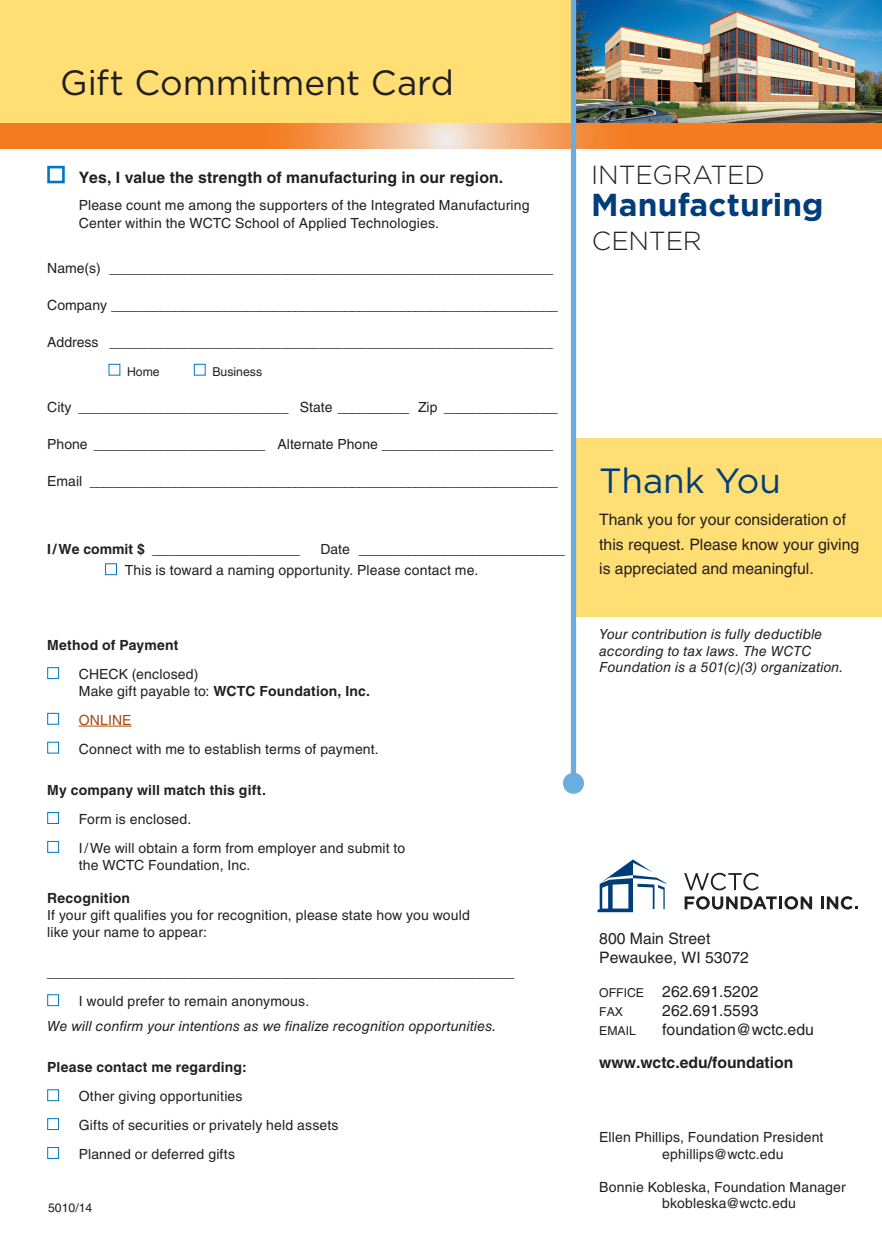
<style>
.page{position:relative;width:882px;height:1260px;background:#fff}
.page>*{position:absolute;margin:0;border:0;box-sizing:border-box;transform-origin:0 0}
.t1{font:35px "Gotham";letter-spacing:-.005em;color:#231f20}
.t2{font:35px "Gotham";letter-spacing:-.005em;color:#003e7a}
.t3{font:700 31.68px "Gotham";letter-spacing:.005em;color:#003e7a}
.t4{font:300 26.07px "Gotham";letter-spacing:-.01em;color:#231f20}
.t5{font:15.75px/24.5px "Helvetica LT Std";color:#231f20}
.t6{font:700 15.75px "Helvetica LT Std";letter-spacing:.005em;color:#231f20}
.t7{font:14px/16.8px "Helvetica LT Std";letter-spacing:.01em;color:#231f20}
.t8{font:italic 14px/16.8px "Helvetica LT Std";letter-spacing:.01em;color:#231f20}
.t9{font:700 14px "Helvetica LT Std";letter-spacing:.015em;color:#231f20}
.t10{font:14px "Helvetica LT Std";letter-spacing:.01em;color:#a84b0d}
.t11{font:12.25px "Helvetica LT Std";color:#231f20}
.s1{font-weight:700}
.s2{font-size:12.25px}
</style>
<div class="page">
<div style="left:574px;top:438px;width:308px;height:179px;background:#ffde74"></div>
<img style="left:576px;top:0;width:306px;height:124px">
<div style="left:109px;top:364px;width:11px;height:12px;border:1px solid #0077c0"></div>
<div style="left:194px;top:364px;width:12px;height:12px;border:1px solid #0077c0"></div>
<div style="left:105px;top:563px;width:12px;height:12px;border:1px solid #0077c0"></div>
<div style="left:0;top:0;width:574px;height:128px;background:#ffde74"></div>
<svg style="left:0;top:124px;width:882px;height:25px;background:#f38e42"></svg>
<div style="left:571px;top:0;width:5px;height:783px;background:#6caddf"></div>
<div style="left:563px;top:773px;width:21px;height:21px;background:#6caddf;border-radius:50%"></div>
<div style="left:47px;top:166px;width:18px;height:17px;border:3px solid #0077c0"></div>
<svg style="left:597px;top:859px;width:69px;height:53px"></svg>
<svg style="left:685px;top:896px;width:127px;height:14px"></svg>
<svg style="left:821px;top:896px;width:37px;height:14px"></svg>
<svg style="left:684px;top:873px;width:75px;height:17px"></svg>
<hr style="left:79px;top:726px;width:53px;height:1px;background:#a84b0d">
<div style="left:47px;top:667px;width:12px;height:12px;border:1px solid #0077c0"></div>
<div style="left:47px;top:713px;width:12px;height:12px;border:1px solid #0077c0"></div>
<div style="left:47px;top:742px;width:12px;height:12px;border:1px solid #0077c0"></div>
<div style="left:47px;top:812px;width:12px;height:12px;border:1px solid #0077c0"></div>
<div style="left:47px;top:841px;width:12px;height:12px;border:1px solid #0077c0"></div>
<div style="left:47px;top:994px;width:12px;height:12px;border:1px solid #0077c0"></div>
<div style="left:47px;top:1089px;width:12px;height:12px;border:1px solid #0077c0"></div>
<div style="left:47px;top:1118px;width:12px;height:12px;border:1px solid #0077c0"></div>
<div style="left:47px;top:1147px;width:12px;height:12px;border:1px solid #0077c0"></div>
<h1 class="t1" style="left:60px;top:60px;width:395px">Gift Commitment Card</h1>
<p class="t6" style="left:79px;top:168px;width:426px">Yes, I value the strength of manufacturing in our region.</p>
<p class="t7" style="left:79px;top:195px;width:452px;line-height:18.4px">Please count me among the supporters of the Integrated Manufacturing<br>Center within the WCTC School of Applied Technologies.</p>
<p class="t7" style="left:47px;top:260px;width:507px">Name(s) _________________________________________________________</p>
<p class="t7" style="left:47px;top:297px;width:512px">Company _______________________________________________________________</p>
<p class="t7" style="left:47px;top:333px;width:507px">Address _________________________________________________________</p>
<p class="t11" style="left:127px;top:364px;width:34px">Home</p>
<p class="t11" style="left:212px;top:364px;width:51px">Business</p>
<p class="t7" style="left:47px;top:399px;width:512px">City ___________________________ State __________ Zip ________________</p>
<p class="t7" style="left:47px;top:436px;width:507px">Phone ______________________ Alternate Phone ______________________</p>
<p class="t7" style="left:47px;top:473px;width:512px">Email __________________________________________________________________</p>
<p class="t9" style="left:47px;top:541px;width:254px">I/We commit $ ____________________</p>
<p class="t7" style="left:125px;top:539px;width:442px;line-height:21px;text-indent:196px">Date _____________________________<br>This is toward a naming opportunity. Please contact me.</p>
<p class="t9" style="left:47px;top:637px;width:133px">Method of Payment</p>
<p class="t7" style="left:79px;top:666px;width:293px">CHECK (enclosed)<br>Make gift payable to: <span class="s1">WCTC Foundation, Inc.</span></p>
<p class="t10" style="left:79px;top:712px;width:54px">ONLINE</p>
<p class="t7" style="left:79px;top:740px;width:302px">Connect with me to establish terms of payment.</p>
<p class="t9" style="left:47px;top:782px;width:220px">My company will match this gift.</p>
<p class="t7" style="left:79px;top:805px;width:328px;line-height:28.9px">Form is enclosed.<br>I/We will obtain a form from employer and submit to</p>
<p class="t7" style="left:79px;top:856px;width:173px">the WCTC Foundation, Inc.</p>
<p class="t9" style="left:47px;top:890px;width:84px">Recognition</p>
<p class="t7" style="left:47px;top:907px;width:424px">If your gift qualifies you for recognition, please state how you would like your name to appear:</p>
<p class="t7" style="left:79px;top:958px;width:437px;line-height:28.9px;text-indent:-32px">____________________________________________________________<br>I would prefer to remain anonymous.</p>
<p class="t8" style="left:47px;top:1017px;width:451px">We will confirm your intentions as we finalize recognition opportunities.</p>
<p class="t9" style="left:47px;top:1059px;width:201px">Please contact me regarding:</p>
<p class="t7" style="left:79px;top:1082px;width:261px;line-height:28.9px">Other giving opportunities<br>Gifts of securities or privately held assets<br>Planned or deferred gifts</p>
<p class="t11" style="left:48px;top:1201px;width:46px">5010/14</p>
<h3 class="t4" style="left:591px;top:158px;width:175px">INTEGRATED</h3>
<h2 class="t3" style="left:591px;top:184px;width:234px">Manufacturing</h2>
<h3 class="t4" style="left:592px;top:224px;width:111px">CENTER</h3>
<h1 class="t2" style="left:599px;top:458px;width:183px">Thank You</h1>
<p class="t5" style="left:599px;top:508px;width:261px">Thank you for your consideration of this request. Please know your giving is appreciated and meaningful.</p>
<p class="t8" style="left:599px;top:626px;width:246px">Your contribution is fully deductible according to tax laws. The WCTC<br>Foundation is a 501(c)(3) organization.</p>
<p class="t5" style="left:599px;top:929px;width:151px;line-height:18.9px">800 Main Street<br>Pewaukee, WI 53072</p>
<p class="t5" style="left:599px;top:979px;width:161px"><span class="s2">OFFICE</span> 262.691.5202</p>
<p class="t11" style="left:599px;top:1004px;width:25px">FAX</p>
<p class="t5" style="left:662px;top:998px;width:98px">262.691.5593</p>
<p class="t11" style="left:599px;top:1023px;width:38px">EMAIL</p>
<p class="t5" style="left:662px;top:1017px;width:153px">foundation@wctc.edu</p>
<p class="t6" style="left:599px;top:1053px;width:196px">www.wctc.edu/foundation</p>
<p class="t7" style="left:662px;top:1129px;width:163px;text-indent:-63px">Ellen Phillips, Foundation President ephillips@wctc.edu</p>
<p class="t7" style="left:662px;top:1178px;width:185px;text-indent:-63px">Bonnie Kobleska, Foundation Manager bkobleska@wctc.edu</p>
</div>
